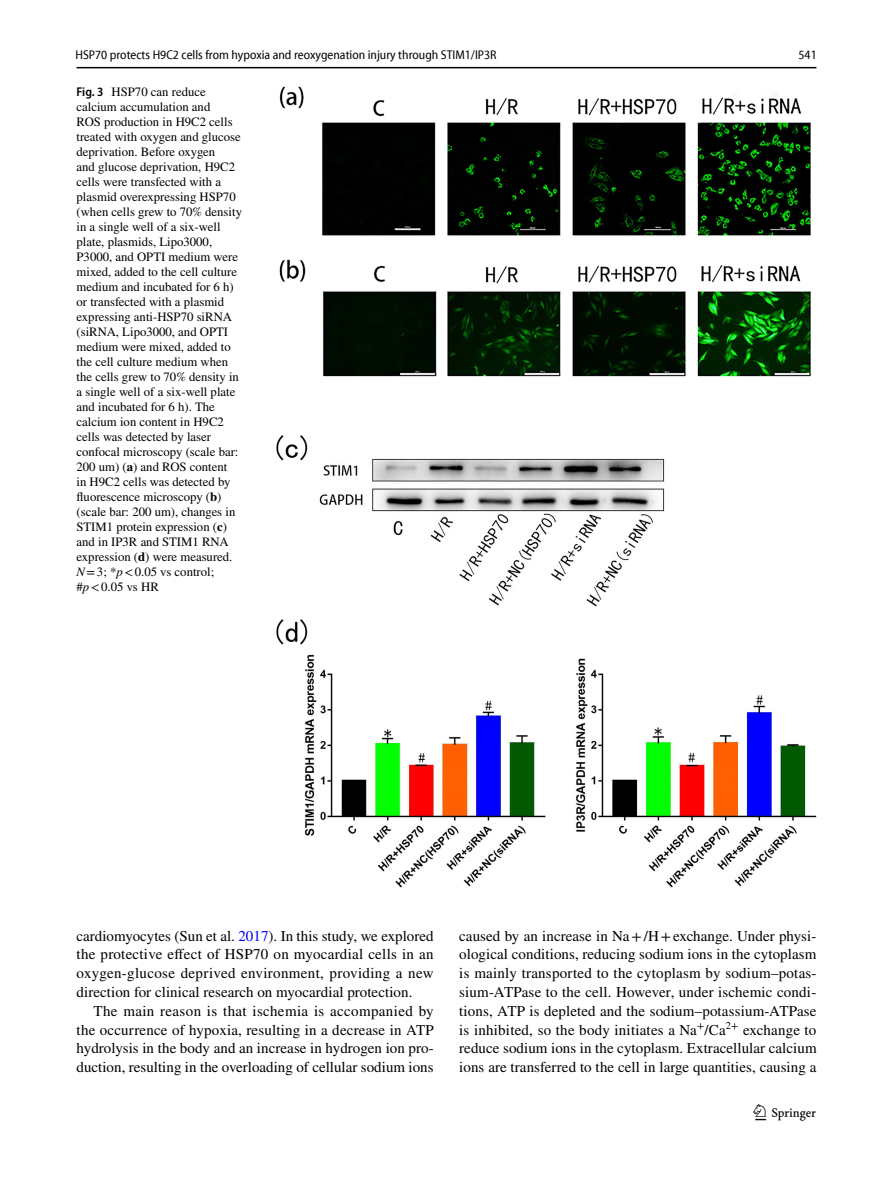
<style>
.page{position:relative;width:893px;height:1187px;background:#fff}
.page>*{position:absolute;margin:0;border:0;box-sizing:border-box;transform-origin:0 0}
.t1{font:22.5px "Springnew Regular 3";color:#000}
.t2{font:15px/18.8px "STIX";letter-spacing:.005em;color:#000;text-align:justify}
.t3{font:12.75px/15px "STIX";color:#000}
.t4{font:semi-condensed 12.75px "Myriad Pro Unic";color:#000}
.s1{font-family:"Myriad Pro";font-weight:600;font-stretch:semi-condensed}
.s2{font-weight:700}
.s3{font-style:italic}
.s4{color:#00f}
</style>
<div class="page">
<hr style="left:77px;top:67px;width:739px;height:1px;background:#000">
<img style="left:276px;top:87px;width:540px;height:800px">
<p class="t4" style="left:76px;top:50px;width:422px">HSP70 protects H9C2 cells from hypoxia and reoxygenation injury through STIM1/IP3R</p>
<p class="t4" style="left:799px;top:50px;width:20px">541</p>
<p class="t3" style="left:77px;top:85px;width:167px"><span class="s1">Fig. 3</span> HSP70 can reduce calcium accumulation and<br>ROS production in H9C2 cells treated with oxygen and glucose deprivation. Before oxygen<br>and glucose deprivation, H9C2 cells were transfected with a plasmid overexpressing HSP70 (when cells grew to 70% density in a single well of a six-well plate, plasmids, Lipo3000,<br>P3000, and OPTI medium were mixed, added to the cell culture medium and incubated for 6 h) or transfected with a plasmid expressing anti-HSP70 siRNA (siRNA, Lipo3000, and OPTI medium were mixed, added to the cell culture medium when the cells grew to 70% density in a single well of a six-well plate and incubated for 6 h). The calcium ion content in H9C2 cells was detected by laser confocal microscopy (scale bar:<br>200 um) (<span class="s2">a</span>) and ROS content<br>in H9C2 cells was detected by fluorescence microscopy (<span class="s2">b</span>) (scale bar: 200 um), changes in<br>STIM1 protein expression (<span class="s2">c</span>) and in IP3R and STIM1 RNA expression (<span class="s2">d</span>) were measured.<br><span class="s3">N</span>=3; *<span class="s3">p</span>&lt;0.05 vs control; #<span class="s3">p</span>&lt;0.05 vs HR</p>
<p class="t2" style="left:77px;top:927px;width:359px">cardiomyocytes (Sun et al. <span class="s4">2017</span>). In this study, we explored the protective effect of HSP70 on myocardial cells in an oxygen-glucose deprived environment, providing a new direction for clinical research on myocardial protection.</p>
<p class="t2" style="left:77px;top:1002px;width:359px;text-indent:17px">The main reason is that ischemia is accompanied by the occurrence of hypoxia, resulting in a decrease in ATP hydrolysis in the body and an increase in hydrogen ion pro&shy;duction, resulting in the overloading of cellular sodium ions</p>
<p class="t2" style="left:459px;top:927px;width:359px">caused by an increase in Na+/H+exchange. Under physi&shy;ological conditions, reducing sodium ions in the cytoplasm is mainly transported to the cytoplasm by sodium–potas&shy;sium-ATPase to the cell. However, under ischemic condi&shy;tions, ATP is depleted and the sodium–potassium-ATPase is inhibited, so the body initiates a Na<sup>+</sup>/Ca<sup>2+</sup> exchange to reduce sodium ions in the cytoplasm. Extracellular calcium ions are transferred to the cell in large quantities, causing a</p>
<h1 class="t1" style="left:755px;top:1104px;width:62px">1 3</h1>
</div>
